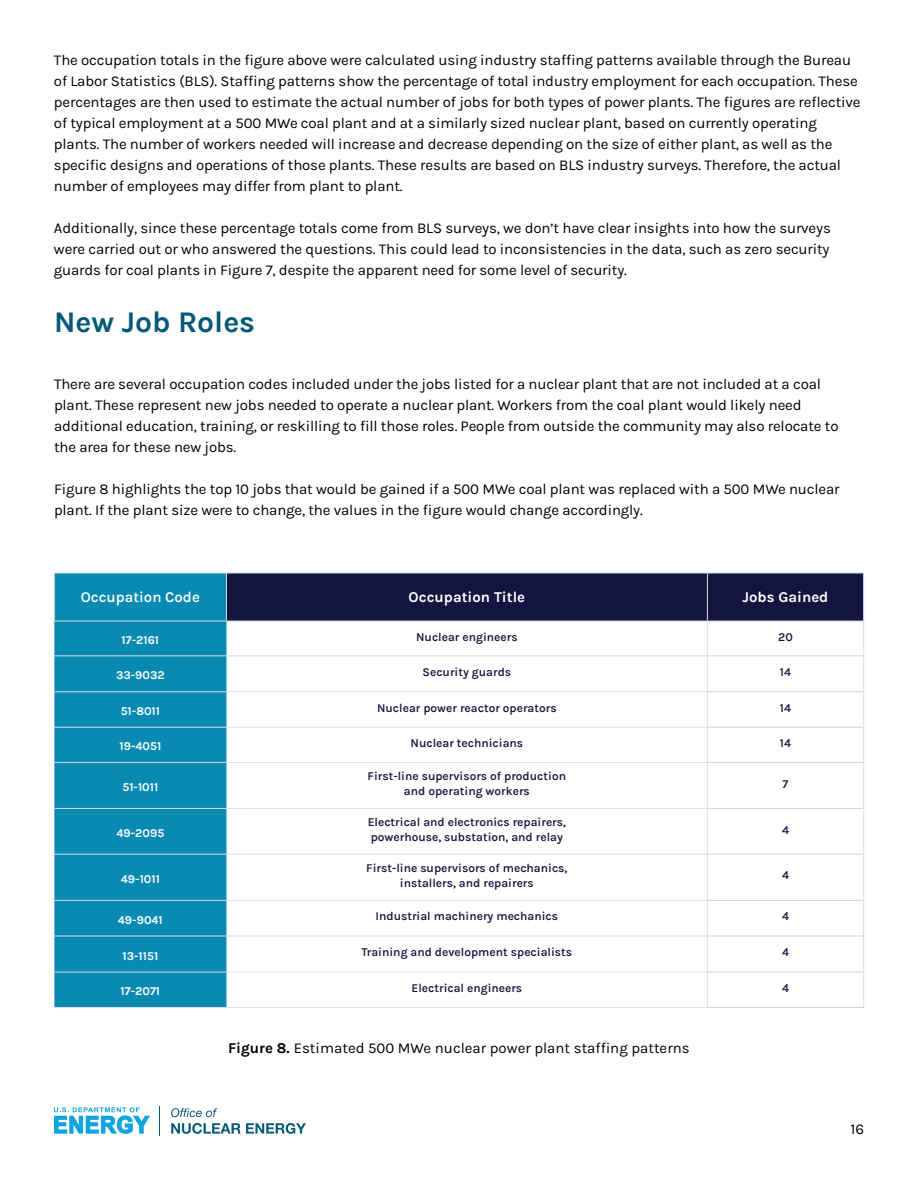
<style>
.page{position:relative;width:918px;height:1188px;background:#fff}
.page>*{position:absolute;margin:0;border:0;box-sizing:border-box;transform-origin:0 0}
.t1{font:700 30px "Karla";color:#055978}
.t2{font:15px/21px "Karla";letter-spacing:-.01em;color:#000}
.t3{font:700 15px "Karla";color:#fff}
.t4{font:600 15px "Karla";color:#fff}
.t5{font:600 12px/14.4px "Karla";color:#141440;text-align:center}
.t6{font:700 12px "Karla";color:#fff}
.s1{font-weight:700}
</style>
<div class="page">
<svg style="left:54px;top:1107px;width:96px;height:27px"></svg>
<hr style="left:159px;top:1106px;width:1px;height:30px;background:#0a5a79">
<svg style="left:171px;top:1108px;width:46px;height:9px"></svg>
<svg style="left:171px;top:1123px;width:69px;height:11px"></svg>
<svg style="left:246px;top:1123px;width:60px;height:11px"></svg>
<div style="left:54px;top:573px;width:172px;height:48px;background:#088ab3"></div>
<div style="left:227px;top:574px;width:636px;height:47px;background:#141440"></div>
<div style="left:54px;top:622px;width:172px;height:385px;background:#088ab3"></div>
<hr style="left:226px;top:573px;width:481px;height:1px;background:#dbdee3">
<hr style="left:707px;top:573px;width:157px;height:1px;background:#dbdee3">
<hr style="left:226px;top:621px;width:481px;height:1px;background:#dbdee3">
<hr style="left:707px;top:621px;width:156px;height:1px;background:#dbdee3">
<hr style="left:54px;top:655px;width:172px;height:1px;background:#dbdee3">
<hr style="left:226px;top:655px;width:481px;height:1px;background:#dbdee3">
<hr style="left:54px;top:691px;width:172px;height:1px;background:#dbdee3">
<hr style="left:226px;top:691px;width:481px;height:1px;background:#dbdee3">
<hr style="left:54px;top:727px;width:172px;height:1px;background:#dbdee3">
<hr style="left:226px;top:727px;width:481px;height:1px;background:#dbdee3">
<hr style="left:54px;top:762px;width:172px;height:1px;background:#dbdee3">
<hr style="left:226px;top:762px;width:481px;height:1px;background:#dbdee3">
<hr style="left:54px;top:808px;width:172px;height:1px;background:#dbdee3">
<hr style="left:226px;top:808px;width:481px;height:1px;background:#dbdee3">
<hr style="left:54px;top:854px;width:172px;height:1px;background:#dbdee3">
<hr style="left:226px;top:854px;width:481px;height:1px;background:#dbdee3">
<hr style="left:54px;top:900px;width:172px;height:1px;background:#dbdee3">
<hr style="left:226px;top:900px;width:481px;height:1px;background:#dbdee3">
<hr style="left:54px;top:936px;width:172px;height:1px;background:#dbdee3">
<hr style="left:226px;top:936px;width:481px;height:1px;background:#dbdee3">
<hr style="left:54px;top:972px;width:172px;height:1px;background:#dbdee3">
<hr style="left:226px;top:972px;width:481px;height:1px;background:#dbdee3">
<hr style="left:54px;top:1007px;width:172px;height:1px;background:#dbdee3">
<hr style="left:226px;top:1007px;width:481px;height:1px;background:#dbdee3">
<hr style="left:707px;top:573px;width:1px;height:48px;background:#dbdee3">
<hr style="left:863px;top:573px;width:1px;height:48px;background:#dbdee3">
<hr style="left:707px;top:621px;width:1px;height:35px;background:#dbdee3">
<hr style="left:863px;top:621px;width:1px;height:35px;background:#dbdee3">
<hr style="left:707px;top:656px;width:1px;height:36px;background:#dbdee3">
<hr style="left:863px;top:656px;width:1px;height:36px;background:#dbdee3">
<hr style="left:707px;top:692px;width:1px;height:35px;background:#dbdee3">
<hr style="left:863px;top:692px;width:1px;height:35px;background:#dbdee3">
<hr style="left:707px;top:727px;width:1px;height:35px;background:#dbdee3">
<hr style="left:863px;top:727px;width:1px;height:35px;background:#dbdee3">
<hr style="left:707px;top:762px;width:1px;height:46px;background:#dbdee3">
<hr style="left:863px;top:762px;width:1px;height:46px;background:#dbdee3">
<hr style="left:707px;top:808px;width:1px;height:46px;background:#dbdee3">
<hr style="left:863px;top:808px;width:1px;height:46px;background:#dbdee3">
<hr style="left:707px;top:854px;width:1px;height:46px;background:#dbdee3">
<hr style="left:863px;top:854px;width:1px;height:46px;background:#dbdee3">
<hr style="left:707px;top:900px;width:1px;height:36px;background:#dbdee3">
<hr style="left:863px;top:900px;width:1px;height:36px;background:#dbdee3">
<hr style="left:707px;top:936px;width:1px;height:36px;background:#dbdee3">
<hr style="left:863px;top:936px;width:1px;height:36px;background:#dbdee3">
<hr style="left:707px;top:972px;width:1px;height:35px;background:#dbdee3">
<hr style="left:863px;top:972px;width:1px;height:35px;background:#dbdee3">
<hr style="left:708px;top:655px;width:155px;height:1px;background:#d1d3d4">
<hr style="left:708px;top:691px;width:155px;height:1px;background:#d1d3d4">
<hr style="left:708px;top:727px;width:155px;height:1px;background:#d1d3d4">
<hr style="left:708px;top:762px;width:155px;height:1px;background:#d1d3d4">
<hr style="left:708px;top:808px;width:155px;height:1px;background:#d1d3d4">
<hr style="left:708px;top:854px;width:155px;height:1px;background:#d1d3d4">
<hr style="left:708px;top:900px;width:155px;height:1px;background:#d1d3d4">
<hr style="left:708px;top:936px;width:155px;height:1px;background:#d1d3d4">
<hr style="left:708px;top:972px;width:155px;height:1px;background:#d1d3d4">
<hr style="left:707px;top:1007px;width:157px;height:1px;background:#d1d3d4">
<hr style="left:54px;top:573px;width:172px;height:1px;background:#dbdee3">
<hr style="left:54px;top:573px;width:1px;height:48px;background:#dbdee3">
<hr style="left:226px;top:573px;width:1px;height:48px;background:#dbdee3">
<hr style="left:54px;top:621px;width:172px;height:1px;background:#dbdee3">
<p class="t2" style="left:54px;top:49px;width:808px">The occupation totals in the figure above were calculated using industry staffing patterns available through the Bureau of Labor Statistics (BLS). Staffing patterns show the percentage of total industry employment for each occupation. These percentages are then used to estimate the actual number of jobs for both types of power plants. The figures are reflective of typical employment at a 500 MWe coal plant and at a similarly sized nuclear plant, based on currently operating plants. The number of workers needed will increase and decrease depending on the size of either plant, as well as the specific designs and operations of those plants. These results are based on BLS industry surveys. Therefore, the actual number of employees may differ from plant to plant.</p>
<p class="t2" style="left:54px;top:217px;width:778px;text-align:justify">Additionally, since these percentage totals come from BLS surveys, we don’t have clear insights into how the surveys were carried out or who answered the questions. This could lead to inconsistencies in the data, such as zero security guards for coal plants in Figure 7, despite the apparent need for some level of security.</p>
<h1 class="t1" style="left:54px;top:302px;width:203px">New Job Roles</h1>
<p class="t2" style="left:54px;top:373px;width:786px">There are several occupation codes included under the jobs listed for a nuclear plant that are not included at a coal plant. These represent new jobs needed to operate a nuclear plant. Workers from the coal plant would likely need additional education, training, or reskilling to fill those roles. People from outside the community may also relocate to the area for these new jobs.</p>
<p class="t2" style="left:54px;top:478px;width:787px">Figure 8 highlights the top 10 jobs that would be gained if a 500 MWe coal plant was replaced with a 500 MWe nuclear plant. If the plant size were to change, the values in the figure would change accordingly.</p>
<p class="t4" style="left:81px;top:587px;width:120px">Occupation Code</p>
<p class="t3" style="left:409px;top:587px;width:118px">Occupation Title</p>
<p class="t3" style="left:743px;top:587px;width:87px">Jobs Gained</p>
<p class="t6" style="left:122px;top:632px;width:39px">17-2161</p>
<p class="t5" style="left:416px;top:629px;width:103px">Nuclear engineers</p>
<p class="t5" style="left:778px;top:629px;width:16px">20</p>
<p class="t6" style="left:116px;top:667px;width:50px">33-9032</p>
<p class="t5" style="left:423px;top:664px;width:90px">Security guards</p>
<p class="t5" style="left:780px;top:664px;width:13px">14</p>
<p class="t6" style="left:121px;top:703px;width:41px">51-8011</p>
<p class="t5" style="left:377px;top:700px;width:181px">Nuclear power reactor operators</p>
<p class="t5" style="left:780px;top:700px;width:13px">14</p>
<p class="t6" style="left:119px;top:738px;width:43px">19-4051</p>
<p class="t5" style="left:411px;top:735px;width:114px">Nuclear technicians</p>
<p class="t5" style="left:780px;top:735px;width:13px">14</p>
<p class="t6" style="left:122px;top:779px;width:37px">51-1011</p>
<p class="t5" style="left:368px;top:769px;width:200px">First-line supervisors of production and operating workers</p>
<p class="t5" style="left:783px;top:776px;width:7px">7</p>
<p class="t6" style="left:117px;top:825px;width:49px">49-2095</p>
<p class="t5" style="left:368px;top:815px;width:200px;text-align:left">Electrical and electronics repairers, powerhouse, substation, and relay</p>
<p class="t5" style="left:782px;top:822px;width:8px">4</p>
<p class="t6" style="left:121px;top:871px;width:41px">49-1011</p>
<p class="t5" style="left:366px;top:861px;width:203px">First-line supervisors of mechanics, installers, and repairers</p>
<p class="t5" style="left:782px;top:868px;width:8px">4</p>
<p class="t6" style="left:118px;top:912px;width:47px">49-9041</p>
<p class="t5" style="left:376px;top:909px;width:184px">Industrial machinery mechanics</p>
<p class="t5" style="left:782px;top:909px;width:8px">4</p>
<p class="t6" style="left:122px;top:948px;width:37px">13-1151</p>
<p class="t5" style="left:362px;top:945px;width:212px">Training and development specialists</p>
<p class="t5" style="left:782px;top:945px;width:8px">4</p>
<p class="t6" style="left:121px;top:983px;width:41px">17-2071</p>
<p class="t5" style="left:411px;top:980px;width:112px">Electrical engineers</p>
<p class="t5" style="left:782px;top:980px;width:8px">4</p>
<p class="t2" style="left:228px;top:1037px;width:463px"><span class="s1">Figure 8.</span> Estimated 500 MWe nuclear power plant staffing patterns</p>
<p class="t2" style="left:850px;top:1118px;width:15px">16</p>
</div>
